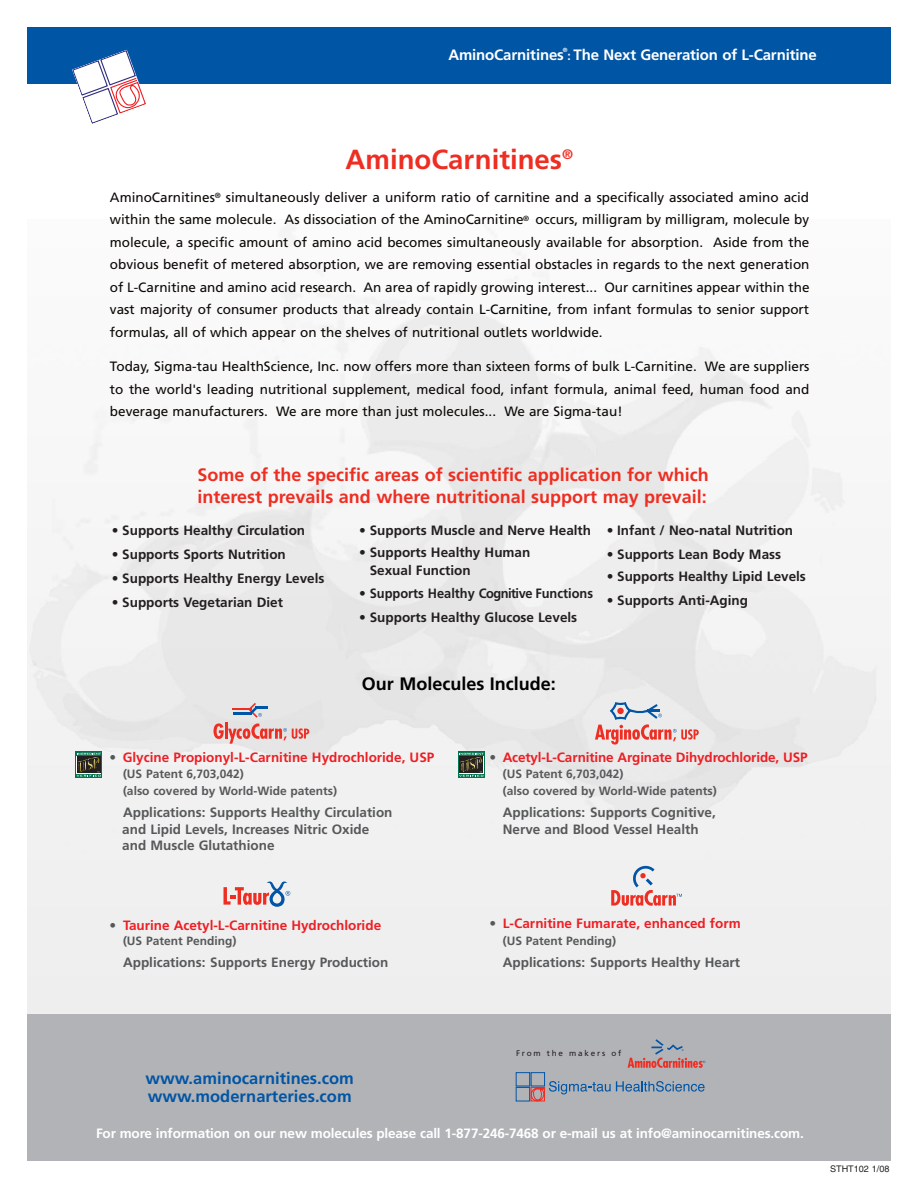
<style>
.page{position:relative;width:918px;height:1188px;background:#fff}
.page>*{position:absolute;margin:0;border:0;box-sizing:border-box;transform-origin:0 0}
.t1{font:700 27.6px "Frutiger";color:#ee2e22}
.t2{font:700 18px/22.5px "Frutiger";color:#ee2e22}
.t3{font:700 18px "Frutiger";color:#000}
.t4{font:700 16.5px/18px "Frutiger";color:#0155a5}
.t5{font:700 15px "Frutiger";letter-spacing:-.01em;color:#fff}
.t6{font:13.5px/22.5px "Frutiger";color:#0c0806;text-align:justify}
.t7{font:700 13.5px/18px "Frutiger";color:#231f20}
.t8{font:700 13.5px/16.5px "Frutiger";color:#57585a}
.t9{font:700 13.5px "Frutiger";color:#ee1e24}
.t10{font:700 13.5px "Frutiger";letter-spacing:-.01em;color:#fff}
.t11{font:700 12px/16.5px "Frutiger";color:#57585a}
.t12{font:9.15px "Helvetica";color:#231f20}
.t13{font:8.1px "Frutiger";letter-spacing:.22em;color:#231f20}
.t14{font:700 6px "Frutiger";color:#fff}
.s1{font-size:12px}
.s2{color:#000}
.s3{color:#57585a}
</style>
<div class="page">
<img style="left:27px;top:225px;width:864px;height:789px">
<div style="left:27px;top:27px;width:864px;height:57px;background:#0155a5"></div>
<svg style="left:72px;top:50px;width:74px;height:74px"></svg>
<div style="left:27px;top:1014px;width:864px;height:147px;background:#b2b3b7"></div>
<svg style="left:76px;top:752px;width:26px;height:26px"></svg>
<svg style="left:77px;top:753px;width:24px;height:24px"></svg>
<svg style="left:458px;top:752px;width:26px;height:26px"></svg>
<svg style="left:459px;top:753px;width:24px;height:24px"></svg>
<svg style="left:595px;top:702px;width:104px;height:43px;background:#dec4c7"></svg>
<svg style="left:224px;top:881px;width:66px;height:26px"></svg>
<svg style="left:611px;top:866px;width:71px;height:40px"></svg>
<svg style="left:214px;top:703px;width:95px;height:41px;background:#dfc0c1"></svg>
<svg style="left:516px;top:1039px;width:189px;height:62px"></svg>
<p class="t14" style="left:563px;top:48px;width:6px">®</p>
<p class="t5" style="left:448px;top:48px;width:370px">AminoCarnitines <span class="s1">:</span> The Next Generation of L-Carnitine</p>
<h1 class="t1" style="left:346px;top:148px;width:229px">AminoCarnitines<sup>®</sup></h1>
<p class="t6" style="left:110px;top:187px;width:701px">AminoCarnitines<sup>®</sup> simultaneously deliver a uniform ratio of carnitine and a specifically associated amino acid within the same molecule. As dissociation of the AminoCarnitine<sup>®</sup> occurs, milligram by milligram, molecule by molecule, a specific amount of amino acid becomes simultaneously available for absorption. Aside from the obvious benefit of metered absorption, we are removing essential obstacles in regards to the next generation of L-Carnitine and amino acid research. An area of rapidly growing interest... Our carnitines appear within the vast majority of consumer products that already contain <span class="s2">L-Carnitine</span>, from infant formulas to senior support formulas, all of which appear on the shelves of nutritional outlets worldwide.</p>
<p class="t6" style="left:110px;top:356px;width:701px">Today, Sigma-tau HealthScience, Inc. now offers more than sixteen forms of bulk L-Carnitine. We are suppliers to the world's leading nutritional supplement, medical food, infant formula, animal feed, human food and beverage manufacturers. We are more than just molecules... We are Sigma-tau!</p>
<h2 class="t2" style="left:198px;top:465px;width:513px">Some of the specific areas of scientific application for which interest prevails and where nutritional support may prevail:</h2>
<p class="t7" style="left:112px;top:522px;width:195px">• Supports Healthy Circulation</p>
<p class="t7" style="left:112px;top:546px;width:176px">• Supports Sports Nutrition</p>
<p class="t7" style="left:112px;top:570px;width:214px">• Supports Healthy Energy Levels</p>
<p class="t7" style="left:112px;top:594px;width:173px">• Supports Vegetarian Diet</p>
<p class="t7" style="left:359px;top:522px;width:233px">• Supports Muscle and Nerve Health</p>
<p class="t7" style="left:370px;top:544px;width:162px;text-indent:-10px">• Supports Healthy Human<br>Sexual Function</p>
<p class="t7" style="left:359px;top:585px;width:235px">• Supports Healthy Cognitive Functions</p>
<p class="t7" style="left:359px;top:609px;width:219px">• Supports Healthy Glucose Levels</p>
<p class="t7" style="left:607px;top:522px;width:188px">• Infant / Neo-natal Nutrition</p>
<p class="t7" style="left:607px;top:546px;width:176px">• Supports Lean Body Mass</p>
<p class="t7" style="left:607px;top:568px;width:201px">• Supports Healthy Lipid Levels</p>
<p class="t7" style="left:607px;top:593px;width:143px">• Supports Anti-Aging</p>
<h2 class="t3" style="left:362px;top:676px;width:196px">Our Molecules Include:</h2>
<p class="t9" style="left:110px;top:752px;width:326px"><span class="s3">•</span> Glycine Propionyl-L-Carnitine Hydrochloride, USP</p>
<p class="t11" style="left:123px;top:767px;width:216px">(US Patent 6,703,042)<br>(also covered by World-Wide patents)</p>
<p class="t8" style="left:122px;top:805px;width:272px">Applications: Supports Healthy Circulation and Lipid Levels, Increases Nitric Oxide and Muscle Glutathione</p>
<p class="t9" style="left:110px;top:920px;width:273px"><span class="s3">•</span> Taurine Acetyl-L-Carnitine Hydrochloride</p>
<p class="t11" style="left:123px;top:933px;width:115px">(US Patent Pending)</p>
<p class="t8" style="left:123px;top:955px;width:267px">Applications: Supports Energy Production</p>
<p class="t9" style="left:489px;top:752px;width:320px"><span class="s3">•</span> Acetyl-L-Carnitine Arginate Dihydrochloride, USP</p>
<p class="t11" style="left:503px;top:767px;width:216px">(US Patent 6,703,042)<br>(also covered by World-Wide patents)</p>
<p class="t8" style="left:503px;top:805px;width:214px">Applications: Supports Cognitive,<br>Nerve and Blood Vessel Health</p>
<p class="t9" style="left:489px;top:918px;width:253px"><span class="s3">•</span> L-Carnitine Fumarate, enhanced form</p>
<p class="t11" style="left:503px;top:933px;width:115px">(US Patent Pending)</p>
<p class="t8" style="left:503px;top:955px;width:239px">Applications: Supports Healthy Heart</p>
<p class="t4" style="left:146px;top:1071px;width:210px">www.aminocarnitines.com www.modernarteries.com</p>
<p class="t13" style="left:516px;top:1050px;width:107px">From the makers of</p>
<p class="t10" style="left:96px;top:1128px;width:709px">For more information on our new molecules please call 1-877-246-7468 or e-mail us at info@aminocarnitines.com.</p>
<p class="t12" style="left:830px;top:1165px;width:61px">STHT102 1/08</p>
</div>
